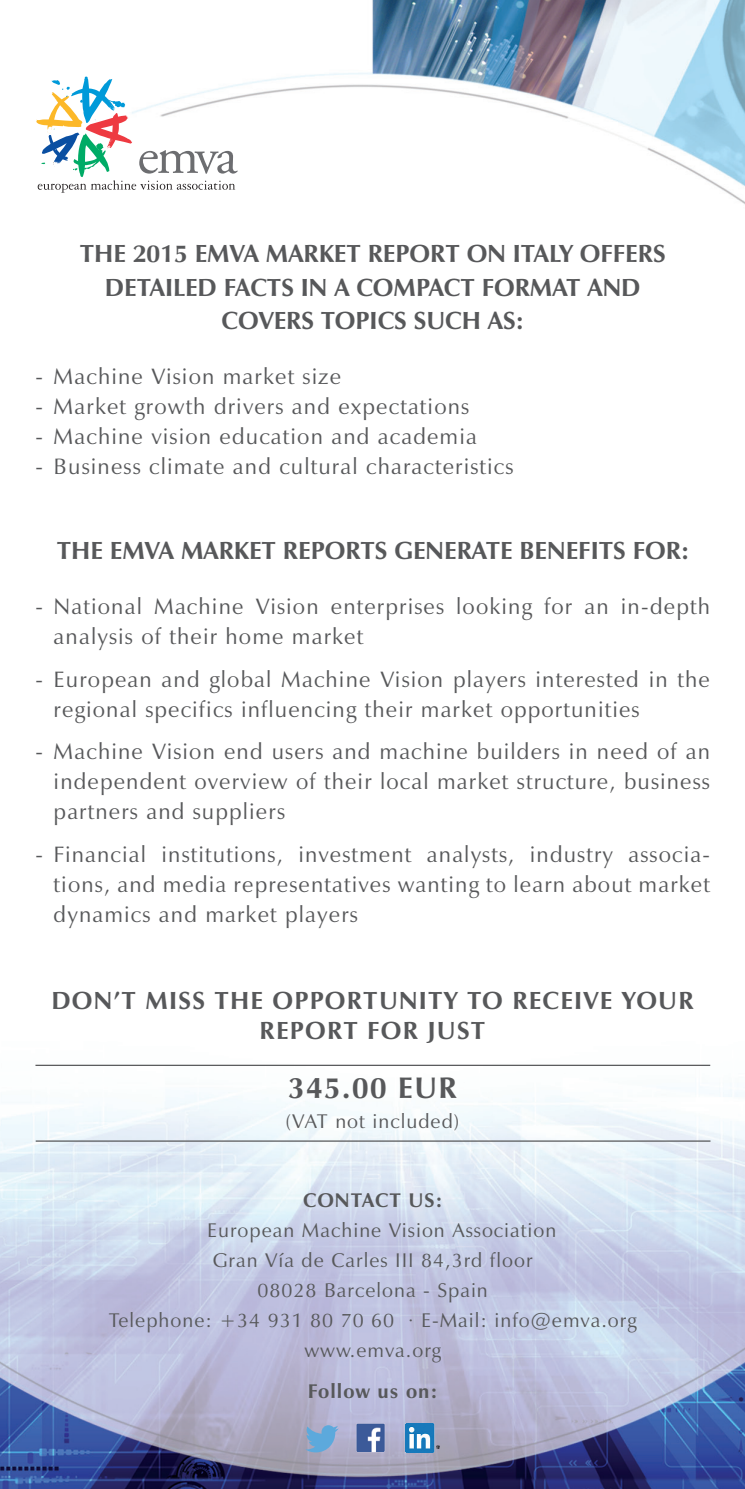
<style>
.page{position:relative;width:745px;height:1489px;background:#fff}
.page>*{position:absolute;margin:0;border:0;box-sizing:border-box;transform-origin:0 0}
.Headline{font:700 30px "Zapf Humanist 601 BT";letter-spacing:.05em;color:#57585a}
.Headline-2{font:700 25px "Zapf Humanist 601 BT";color:#57585a}
.Headline-3{font:700 25px/30px "Zapf Humanist 601 BT";letter-spacing:.05em;color:#57585a;text-align:center}
.Headline-4{font:22.5px/30px "Zapf Humanist 601 BT";letter-spacing:.05em;color:#57585a}
.Headline-5{font:20px "Zapf Humanist 601 BT";letter-spacing:.05em;color:#57585a}
.Headline-6{font:700 20px "Zapf Humanist 601 BT";letter-spacing:.05em;color:#57585a}
</style>
<div class="page">
<img style="left:0;top:0;width:744px;height:1488px">
<svg style="left:305px;top:1424px;width:33px;height:28px"></svg>
<img style="left:343px;top:1411px;width:54px;height:52px">
<img style="left:405px;top:1423px;width:34px;height:29px">
<hr style="left:35px;top:1064px;width:674px;height:1px;background:#57585a">
<hr style="left:36px;top:1140px;width:674px;height:1px;background:#57585a">
<svg style="left:36px;top:76px;width:201px;height:117px"></svg>
<p class="Headline-2" style="left:80px;top:238px;width:587px">THE 2015 EMVA MARKET REPORT ON ITALY OFFERS</p>
<p class="Headline-2" style="left:105px;top:271px;width:537px">DETAILED FACTS IN A COMPACT FORMAT AND</p>
<p class="Headline-2" style="left:221px;top:305px;width:304px">COVERS TOPICS SUCH AS:</p>
<p class="Headline-4" style="left:35px;top:361px;width:307px">- Machine Vision market size</p>
<p class="Headline-4" style="left:35px;top:391px;width:435px">- Market growth drivers and expectations</p>
<p class="Headline-4" style="left:35px;top:421px;width:442px">- Machine vision education and academia</p>
<p class="Headline-4" style="left:35px;top:451px;width:479px">- Business climate and cultural characteristics</p>
<p class="Headline-2" style="left:57px;top:535px;width:633px">THE EMVA MARKET REPORTS GENERATE BENEFITS FOR:</p>
<p class="Headline-4" style="left:54px;top:591px;width:657px;text-indent:-18px">- National Machine Vision enterprises looking for an in-depth analysis of their home market</p>
<p class="Headline-4" style="left:54px;top:664px;width:657px;text-indent:-18px">- European and global Machine Vision players interested in the regional specifics influencing their market opportunities</p>
<p class="Headline-4" style="left:54px;top:736px;width:657px;text-align:justify;text-indent:-18px">- Machine Vision end users and machine builders in need of an independent overview of their local market structure, business partners and suppliers</p>
<p class="Headline-4" style="left:54px;top:839px;width:657px;text-align:justify;text-indent:-18px">- Financial institutions, investment analysts, industry associa&shy;tions, and media representatives wanting to learn about market dynamics and market players</p>
<p class="Headline-3" style="left:51px;top:985px;width:643px">DON’T MISS THE OPPORTUNITY TO RECEIVE YOUR<br>REPORT FOR JUST</p>
<p class="Headline" style="left:288px;top:1068px;width:170px">345.00 EUR</p>
<p class="Headline-5" style="left:285px;top:1108px;width:175px">(VAT not included)</p>
<p class="Headline-6" style="left:303px;top:1187px;width:141px">CONTACT US:</p>
<p class="Headline-5" style="left:207px;top:1217px;width:350px">European Machine Vision Association</p>
<p class="Headline-5" style="left:213px;top:1247px;width:321px">Gran Vía de Carles III 84,3rd floor</p>
<p class="Headline-5" style="left:257px;top:1277px;width:232px">08028 Barcelona - Spain</p>
<p class="Headline-5" style="left:109px;top:1307px;width:529px">Telephone: +34 931 80 70 60 · E-Mail: info@emva.org</p>
<p class="Headline-5" style="left:304px;top:1337px;width:138px">www.emva.org</p>
<p class="Headline-6" style="left:307px;top:1378px;width:131px">Follow us on:</p>
</div>
